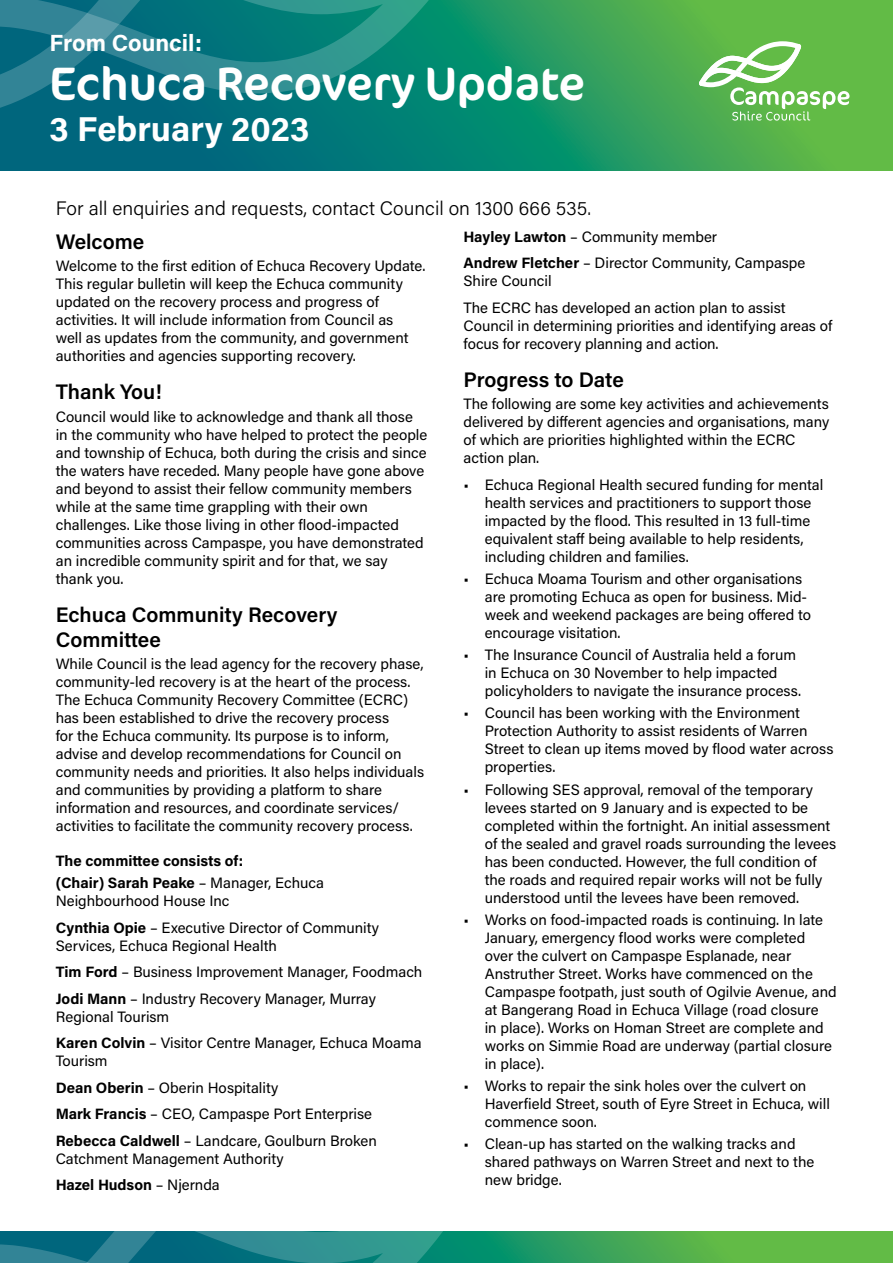
<style>
.page{position:relative;width:893px;height:1263px;background:#fff}
.page>*{position:absolute;margin:0;border:0;box-sizing:border-box;transform-origin:0 0}
.t1{font:47.1px "Cocon Pro";color:#fff}
.t2{font:700 34.5px "Acumin Pro";color:#fff}
.t3{font:700 23.4px "Acumin Pro";color:#fff}
.t4{font:600 21px/25.2px "Acumin Pro";color:#000}
.t5{font:300 19.5px "Acumin Pro";color:#000}
.t6{font:15px/18px "Acumin Pro";color:#000}
.t7{font:700 15px/22.2px "Acumin Pro";color:#000}
.s1{font-weight:400}
.s2{font-weight:700}
</style>
<div class="page">
<svg style="left:511px;top:1231px;width:382px;height:32px;background:#4eaf4f"></svg>
<svg style="left:0;top:1231px;width:511px;height:32px;background:#198285"></svg>
<svg style="left:0;top:0;width:893px;height:170px;background:#2c9761"></svg>
<svg style="left:0;top:0;width:510px;height:120px;background:#118080"></svg>
<svg style="left:699px;top:41px;width:150px;height:80px"></svg>
<h3 class="t3" style="left:50px;top:26px;width:154px">From Council:</h3>
<h1 class="t1" style="left:50px;top:53px;width:537px">Echuca Recovery Update</h1>
<h2 class="t2" style="left:50px;top:105px;width:261px">3 February 2023</h2>
<h3 class="t5" style="left:56px;top:195px;width:537px">For all enquiries and requests, contact Council on 1300 666 535.</h3>
<h3 class="t4" style="left:56px;top:228px;width:90px">Welcome</h3>
<p class="t6" style="left:56px;top:256px;width:371px">Welcome to the first edition of Echuca Recovery Update.<br>This regular bulletin will keep the Echuca community updated on the recovery process and progress of activities. It will include information from Council as<br>well as updates from the community, and government authorities and agencies supporting recovery.</p>
<h3 class="t4" style="left:56px;top:378px;width:107px">Thank You!</h3>
<p class="t6" style="left:56px;top:407px;width:373px">Council would like to acknowledge and thank all those in the community who have helped to protect the people and township of Echuca, both during the crisis and since the waters have receded. Many people have gone above and beyond to assist their fellow community members while at the same time grappling with their own challenges. Like those living in other flood-impacted communities across Campaspe, you have demonstrated an incredible community spirit and for that, we say thank you.</p>
<h3 class="t4" style="left:56px;top:601px;width:283px">Echuca Community Recovery<br>Committee</h3>
<p class="t6" style="left:56px;top:654px;width:370px">While Council is the lead agency for the recovery phase, community-led recovery is at the heart of the process.<br>The Echuca Community Recovery Committee (ECRC) has been established to drive the recovery process<br>for the Echuca community. Its purpose is to inform, advise and develop recommendations for Council on community needs and priorities. It also helps individuals and communities by providing a platform to share information and resources, and coordinate services/ activities to facilitate the community recovery process.</p>
<p class="t7" style="left:56px;top:849px;width:270px">The committee consists of:<br>(Chair) Sarah Peake <span class="s1">– Manager, Echuca</span></p>
<p class="t6" style="left:56px;top:887px;width:325px;line-height:26.5px">Neighbourhood House Inc<br><span class="s2">Cynthia Opie</span> – Executive Director of Community</p>
<p class="t6" style="left:56px;top:932px;width:368px;line-height:26.5px">Services, Echuca Regional Health<br><span class="s2">Tim Ford</span> – Business Improvement Manager, Foodmach<br><span class="s2">Jodi Mann</span> – Industry Recovery Manager, Murray</p>
<p class="t6" style="left:56px;top:1003px;width:367px;line-height:26.5px">Regional Tourism<br><span class="s2">Karen Colvin</span> – Visitor Centre Manager, Echuca Moama</p>
<p class="t6" style="left:56px;top:1047px;width:323px;line-height:26.5px">Tourism<br><span class="s2">Dean Oberin</span> – Oberin Hospitality<br><span class="s2">Mark Francis</span> – CEO, Campaspe Port Enterprise <span class="s2">Rebecca Caldwell</span> – Landcare, Goulburn Broken</p>
<p class="t6" style="left:56px;top:1145px;width:230px;line-height:26.5px">Catchment Management Authority<br><span class="s2">Hazel Hudson</span> – Njernda</p>
<p class="t6" style="left:463px;top:223px;width:343px;line-height:26.5px"><span class="s2">Hayley Lawton</span> – Community member<br><span class="s2">Andrew Fletcher</span> – Director Community, Campaspe</p>
<p class="t6" style="left:463px;top:267px;width:324px;line-height:26.5px">Shire Council<br>The ECRC has developed an action plan to assist</p>
<p class="t6" style="left:463px;top:316px;width:370px">Council in determining priorities and identifying areas of focus for recovery planning and action.</p>
<h3 class="t4" style="left:463px;top:366px;width:162px">Progress to Date</h3>
<p class="t6" style="left:463px;top:394px;width:367px">The following are some key activities and achievements delivered by different agencies and organisations, many of which are priorities highlighted within the ECRC action plan.</p>
<p class="t6" style="left:485px;top:475px;width:340px;text-indent:-21px">• Echuca Regional Health secured funding for mental health services and practitioners to support those impacted by the flood. This resulted in 13 full-time equivalent staff being available to help residents, including children and families.</p>
<p class="t6" style="left:485px;top:569px;width:328px;text-indent:-21px">• Echuca Moama Tourism and other organisations are promoting Echuca as open for business. Mid&shy;week and weekend packages are being offered to encourage visitation.</p>
<p class="t6" style="left:485px;top:645px;width:318px;text-indent:-21px">• The Insurance Council of Australia held a forum in Echuca on 30 November to help impacted policyholders to navigate the insurance process.</p>
<p class="t6" style="left:485px;top:703px;width:350px;text-indent:-21px">• Council has been working with the Environment Protection Authority to assist residents of Warren Street to clean up items moved by flood water across properties.</p>
<p class="t6" style="left:485px;top:780px;width:353px;text-indent:-21px">• Following SES approval, removal of the temporary levees started on 9 January and is expected to be completed within the fortnight. An initial assessment of the sealed and gravel roads surrounding the levees has been conducted. However, the full condition of the roads and required repair works will not be fully understood until the levees have been removed.</p>
<p class="t6" style="left:485px;top:910px;width:353px;text-indent:-21px">• Works on food-impacted roads is continuing. In late January, emergency flood works were completed over the culvert on Campaspe Esplanade, near Anstruther Street. Works have commenced on the Campaspe footpath, just south of Ogilvie Avenue, and at Bangerang Road in Echuca Village (road closure<br>in place). Works on Homan Street are complete and works on Simmie Road are underway (partial closure in place).</p>
<p class="t6" style="left:485px;top:1076px;width:347px;text-indent:-21px">• Works to repair the sink holes over the culvert on<br>Haverfield Street, south of Eyre Street in Echuca, will commence soon.</p>
<p class="t6" style="left:485px;top:1134px;width:331px;text-indent:-21px">• Clean-up has started on the walking tracks and shared pathways on Warren Street and next to the new bridge.</p>
</div>
